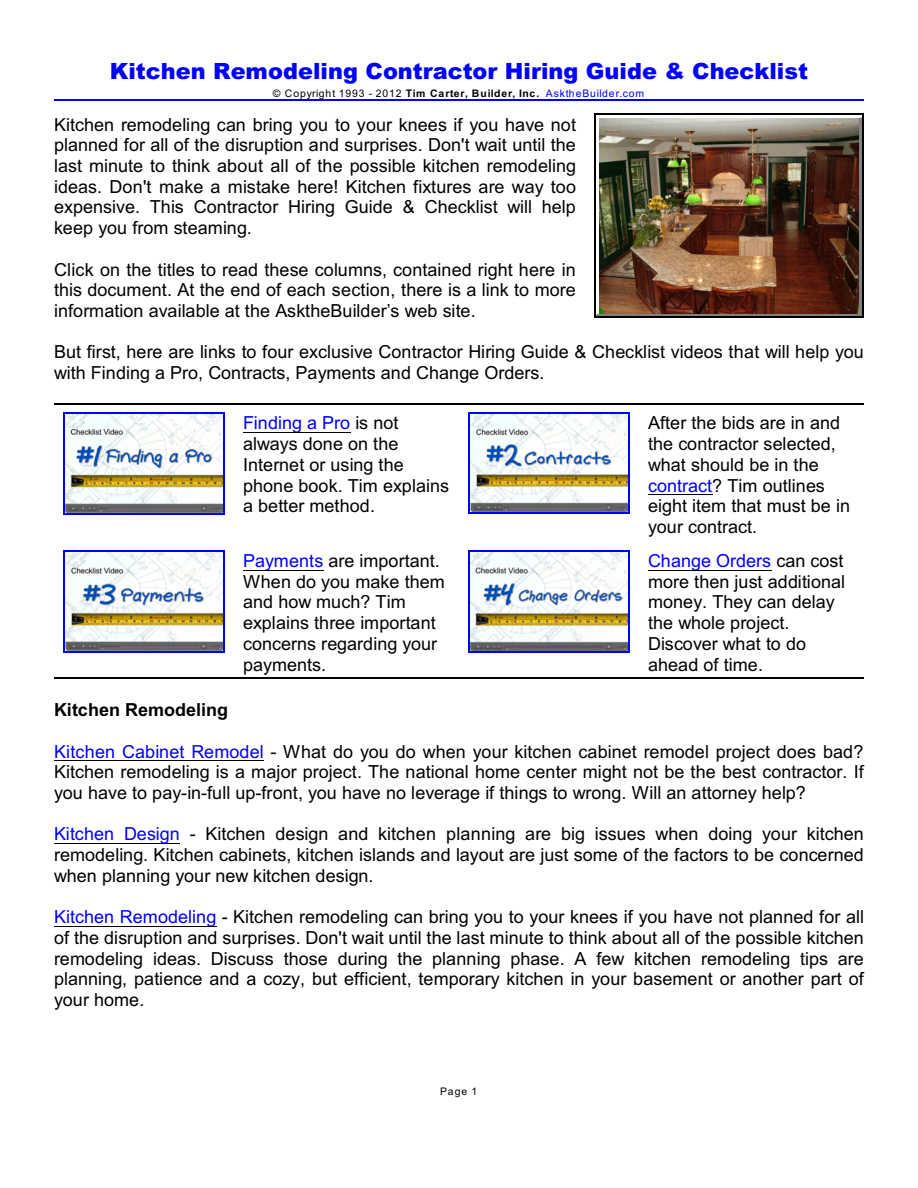
<style>
.page{position:relative;width:918px;height:1188px;background:#fff}
.page>*{position:absolute;margin:0;border:0;box-sizing:border-box;transform-origin:0 0}
.t1{font:italic 900 22.35px "Arial";color:#00f}
.t2{font:18px/20.7px "Arial";letter-spacing:.005em;color:#000;text-align:justify}
.t3{font:700 18px "Arial";color:#000}
.t4{font:700 10.5px "Arial";letter-spacing:.085em;color:#000}
.t5{font:10.5px "Arial";color:#000}
.s1{font-weight:400}
.s2{font-weight:400;color:#00f}
.s3{color:#00f}
</style>
<div class="page">
<hr style="left:54px;top:99px;width:810px;height:2px;background:#00f">
<hr style="left:54px;top:404px;width:405px;height:1px;background:#000">
<hr style="left:459px;top:404px;width:405px;height:1px;background:#000">
<hr style="left:54px;top:677px;width:405px;height:2px;background:#000">
<hr style="left:459px;top:677px;width:405px;height:2px;background:#000">
<hr style="left:243px;top:432px;width:107px;height:1px;background:#000">
<hr style="left:648px;top:494px;width:64px;height:1px;background:#000">
<hr style="left:243px;top:570px;width:80px;height:1px;background:#000">
<hr style="left:648px;top:570px;width:123px;height:1px;background:#000">
<hr style="left:54px;top:760px;width:210px;height:1px;background:#000">
<hr style="left:54px;top:843px;width:126px;height:1px;background:#000">
<hr style="left:54px;top:926px;width:162px;height:1px;background:#000">
<img style="left:599px;top:118px;width:261px;height:196px">
<hr style="left:860px;top:117px;width:1px;height:198px;background:#808080">
<hr style="left:597px;top:117px;width:264px;height:1px;background:#fff">
<hr style="left:597px;top:314px;width:264px;height:1px;background:#808080">
<hr style="left:861px;top:115px;width:1px;height:201px;background:#808080">
<hr style="left:595px;top:115px;width:267px;height:2px;background:#fff">
<hr style="left:595px;top:315px;width:267px;height:2px;background:#808080">
<hr style="left:594px;top:114px;width:1px;height:204px;background:#000">
<hr style="left:862px;top:114px;width:2px;height:204px;background:#000">
<hr style="left:594px;top:114px;width:270px;height:1px;background:#000">
<hr style="left:594px;top:317px;width:270px;height:1px;background:#000">
<img style="left:64px;top:414px;width:160px;height:99px">
<hr style="left:63px;top:413px;width:1px;height:101px;background:#00f">
<hr style="left:224px;top:413px;width:1px;height:101px;background:#00f">
<hr style="left:63px;top:413px;width:162px;height:1px;background:#00f">
<hr style="left:63px;top:513px;width:162px;height:1px;background:#00f">
<img style="left:469px;top:414px;width:160px;height:99px">
<hr style="left:468px;top:413px;width:1px;height:101px;background:#00f">
<hr style="left:629px;top:413px;width:1px;height:101px;background:#00f">
<hr style="left:468px;top:413px;width:162px;height:1px;background:#00f">
<hr style="left:468px;top:513px;width:162px;height:1px;background:#00f">
<img style="left:64px;top:551px;width:160px;height:100px">
<hr style="left:63px;top:550px;width:1px;height:102px;background:#00f">
<hr style="left:224px;top:550px;width:1px;height:102px;background:#00f">
<hr style="left:63px;top:550px;width:162px;height:1px;background:#00f">
<hr style="left:63px;top:651px;width:162px;height:1px;background:#00f">
<img style="left:469px;top:551px;width:160px;height:100px">
<hr style="left:468px;top:550px;width:1px;height:102px;background:#00f">
<hr style="left:629px;top:550px;width:1px;height:102px;background:#00f">
<hr style="left:468px;top:550px;width:162px;height:1px;background:#00f">
<hr style="left:468px;top:651px;width:162px;height:1px;background:#00f">
<p class="t1" style="left:110px;top:63px;width:700px">Kitchen Remodeling Contractor Hiring Guide &amp; Checklist</p>
<p class="t4" style="left:273px;top:89px;width:373px"><span class="s1">© Copyright 1993 - 2012</span> Tim Carter, Builder, Inc. <span class="s2">AsktheBuilder.com</span></p>
<p class="t2" style="left:54px;top:116px;width:524px">Kitchen remodeling can bring you to your knees if you have not planned for all of the disruption and surprises. Don't wait until the last minute to think about all of the possible kitchen remodeling ideas. Don't make a mistake here! Kitchen fixtures are way too expensive. This Contractor Hiring Guide &amp; Checklist will help keep you from steaming.</p>
<p class="t2" style="left:54px;top:261px;width:524px">Click on the titles to read these columns, contained right here in this document. At the end of each section, there is a link to more information available at the AsktheBuilder’s web site.</p>
<p class="t2" style="left:54px;top:343px;width:811px">But first, here are links to four exclusive Contractor Hiring Guide &amp; Checklist videos that will help you with Finding a Pro, Contracts, Payments and Change Orders.</p>
<p class="t2" style="left:243px;top:414px;width:208px;text-align:left"><span class="s3">Finding a Pro</span> is not always done on the<br>Internet or using the phone book. Tim explains a better method.</p>
<p class="t2" style="left:648px;top:414px;width:204px;text-align:left">After the bids are in and the contractor selected, what should be in the <span class="s3">contract</span>? Tim outlines eight item that must be in your contract.</p>
<p class="t2" style="left:243px;top:552px;width:203px;text-align:left"><span class="s3">Payments</span> are important.<br>When do you make them and how much? Tim explains three important concerns regarding your payments.</p>
<p class="t2" style="left:648px;top:552px;width:199px;text-align:left"><span class="s3">Change Orders</span> can cost more then just additional money. They can delay the whole project.<br>Discover what to do ahead of time.</p>
<p class="t3" style="left:54px;top:703px;width:176px">Kitchen Remodeling</p>
<p class="t2" style="left:54px;top:743px;width:811px"><span class="s3">Kitchen Cabinet Remodel</span> - What do you do when your kitchen cabinet remodel project does bad?<br>Kitchen remodeling is a major project. The national home center might not be the best contractor. If you have to pay-in-full up-front, you have no leverage if things to wrong. Will an attorney help?</p>
<p class="t2" style="left:54px;top:825px;width:811px"><span class="s3">Kitchen Design</span> - Kitchen design and kitchen planning are big issues when doing your kitchen remodeling. Kitchen cabinets, kitchen islands and layout are just some of the factors to be concerned when planning your new kitchen design.</p>
<p class="t2" style="left:54px;top:908px;width:812px"><span class="s3">Kitchen Remodeling</span> - Kitchen remodeling can bring you to your knees if you have not planned for all of the disruption and surprises. Don't wait until the last minute to think about all of the possible kitchen remodeling ideas. Discuss those during the planning phase. A few kitchen remodeling tips are planning, patience and a cozy, but efficient, temporary kitchen in your basement or another part of your home.</p>
<p class="t5" style="left:440px;top:1088px;width:39px">Page 1</p>
</div>
